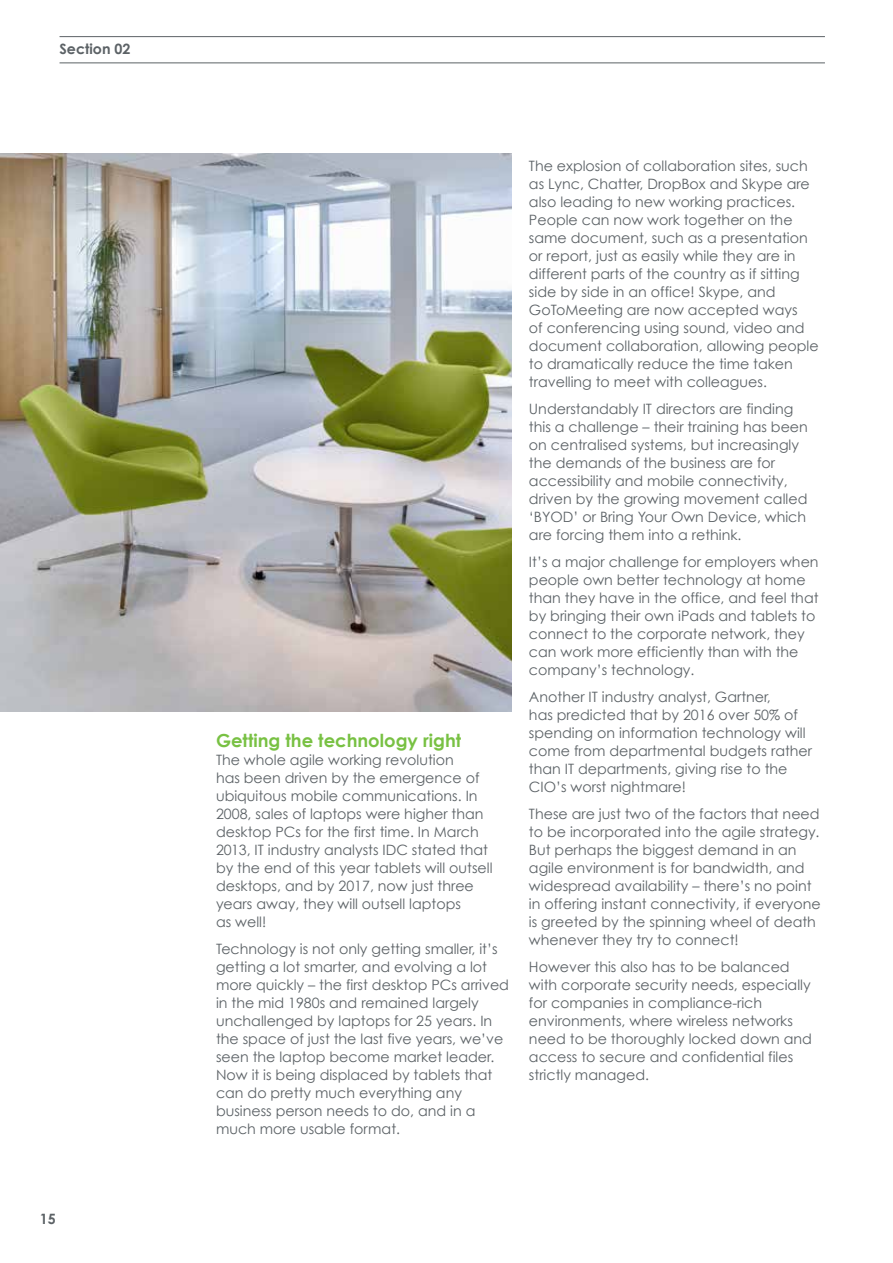
<style>
.page{position:relative;width:893px;height:1263px;background:#fff}
.page>*{position:absolute;margin:0;border:0;box-sizing:border-box;transform-origin:0 0}
.t1{font:700 18px "Century Gothic";color:#78c143}
.t2{font:14.25px/18px "Century Gothic";color:#5c6266}
.t3{font:700 14.25px "Century Gothic";color:#5c6266}
</style>
<div class="page">
<img style="left:0;top:153px;width:512px;height:558px">
<hr style="left:60px;top:36px;width:765px;height:1px;background:#5c6266">
<hr style="left:60px;top:63px;width:765px;height:1px;background:#5c6266">
<p class="t3" style="left:60px;top:40px;width:72px">Section 02</p>
<p class="t3" style="left:40px;top:1210px;width:17px">15</p>
<p class="t1" style="left:216px;top:729px;width:247px">Getting the technology right</p>
<p class="t2" style="left:216px;top:751px;width:278px">The whole agile working revolution<br>has been driven by the emergence of ubiquitous mobile communications. In 2008, sales of laptops were higher than desktop PCs for the first time. In March 2013, IT industry analysts IDC stated that by the end of this year tablets will outsell desktops, and by 2017, now just three years away, they will outsell laptops<br>as well!</p>
<p class="t2" style="left:216px;top:940px;width:295px">Technology is not only getting smaller, it’s getting a lot smarter, and evolving a lot more quickly – the first desktop PCs arrived in the mid 1980s and remained largely unchallenged by laptops for 25 years. In the space of just the last five years, we’ve seen the laptop become market leader.<br>Now it is being displaced by tablets that can do pretty much everything any business person needs to do, and in a much more usable format.</p>
<p class="t2" style="left:529px;top:157px;width:291px">The explosion of collaboration sites, such as Lync, Chatter, DropBox and Skype are also leading to new working practices.<br>People can now work together on the same document, such as a presentation or report, just as easily while they are in different parts of the country as if sitting side by side in an office! Skype, and GoToMeeting are now accepted ways<br>of conferencing using sound, video and document collaboration, allowing people to dramatically reduce the time taken travelling to meet with colleagues.</p>
<p class="t2" style="left:529px;top:400px;width:280px">Understandably IT directors are finding this a challenge – their training has been on centralised systems, but increasingly the demands of the business are for accessibility and mobile connectivity, driven by the growing movement called ‘BYOD’ or Bring Your Own Device, which are forcing them into a rethink.</p>
<p class="t2" style="left:529px;top:553px;width:291px">It’s a major challenge for employers when people own better technology at home than they have in the office, and feel that by bringing their own iPads and tablets to connect to the corporate network, they can work more efficiently than with the company’s technology.</p>
<p class="t2" style="left:529px;top:688px;width:285px">Another IT industry analyst, Gartner,<br>has predicted that by 2016 over 50% of spending on information technology will come from departmental budgets rather than IT departments, giving rise to the<br>CIO ’s worst nightmare!</p>
<p class="t2" style="left:529px;top:805px;width:293px">These are just two of the factors that need to be incorporated into the agile strategy.<br>But perhaps the biggest demand in an agile environment is for bandwidth, and widespread availability – there’s no point in offering instant connectivity, if everyone is greeted by the spinning wheel of death whenever they try to connect!</p>
<p class="t2" style="left:529px;top:958px;width:285px">However this also has to be balanced with corporate security needs, especially for companies in compliance-rich environments, where wireless networks need to be thoroughly locked down and access to secure and confidential files strictly managed.</p>
</div>
